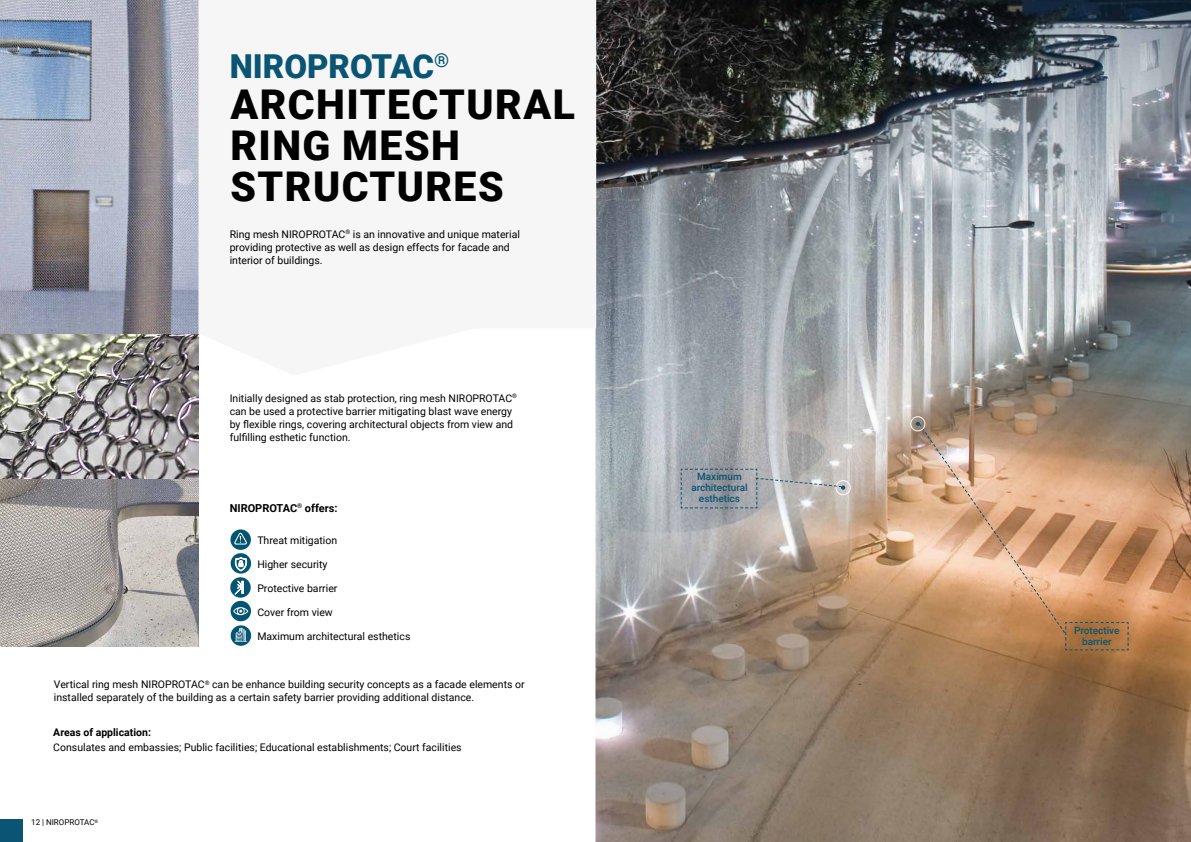
<style>
.page{position:relative;width:1191px;height:842px;background:#fff}
.page>*{position:absolute;margin:0;border:0;box-sizing:border-box;transform-origin:0 0}
.t1{font:900 41px/41px "Roboto";letter-spacing:.035em;color:#000}
.t2{font:900 33px "Roboto";color:#095573}
.t3{font:700 11px "Roboto";color:#000}
.t4{font:10.5px/13px "Roboto";color:#000}
.t5{font:700 10.5px "Roboto";color:#000}
.t6{font:500 10px/11px "Roboto";color:#095573;text-align:center}
.t7{font:8px "Roboto";color:#000}
</style>
<div class="page">
<img style="left:595px;top:0;width:596px;height:842px">
<svg style="left:198px;top:0;width:398px;height:376px;fill:#f6f6f6"></svg>
<img style="left:0;top:0;width:198px;height:646px">
<div style="left:0;top:819px;width:23px;height:23px;background:#095573"></div>
<div style="left:835px;top:480px;width:15px;height:15px;border:1px solid #fff;border-radius:50%"></div>
<svg style="left:680px;top:468px;width:165px;height:41px;background:#aaacaf"></svg>
<div style="left:910px;top:416px;width:15px;height:15px;border:1px solid #fff;border-radius:50%"></div>
<svg style="left:915px;top:422px;width:214px;height:229px;background:#cb9e79"></svg>
<svg style="left:230px;top:555px;width:21px;height:19px"></svg>
<div style="left:231px;top:553px;width:20px;height:21px;background:#045573;border-radius:50%"></div>
<svg style="left:235px;top:553px;width:12px;height:18px"></svg>
<svg style="left:232px;top:600px;width:19px;height:22px"></svg>
<div style="left:230px;top:601px;width:21px;height:20px;background:#045573;border-radius:50%"></div>
<svg style="left:233px;top:607px;width:15px;height:8px"></svg>
<svg style="left:230px;top:529px;width:21px;height:21px"></svg>
<svg style="left:234px;top:533px;width:13px;height:12px"></svg>
<svg style="left:230px;top:577px;width:21px;height:21px"></svg>
<svg style="left:235px;top:581px;width:9px;height:13px"></svg>
<svg style="left:230px;top:625px;width:22px;height:21px"></svg>
<div style="left:231px;top:625px;width:20px;height:21px;background:#045573;border-radius:50%"></div>
<svg style="left:234px;top:628px;width:13px;height:14px"></svg>
<h2 class="t2" style="left:230px;top:43px;width:221px">NIROPROTAC<sup>®</sup></h2>
<h1 class="t1" style="left:230px;top:82px;width:346px">ARCHITECTURAL<br>RING MESH<br>STRUCTURES</h1>
<p class="t4" style="left:230px;top:227px;width:292px">Ring mesh NIROPROTAC<sup>®</sup> is an innovative and unique material providing protective as well as design effects for facade and interior of buildings.</p>
<p class="t4" style="left:230px;top:391px;width:289px">Initially designed as stab protection, ring mesh NIROPROTAC<sup>® </sup>can be used a protective barrier mitigating blast wave energy by flexible rings, covering architectural objects from view and fulfilling esthetic function.</p>
<p class="t3" style="left:230px;top:500px;width:109px">NIROPROTAC<sup>®</sup> offers:</p>
<p class="t4" style="left:257px;top:534px;width:81px">Threat mitigation</p>
<p class="t4" style="left:257px;top:558px;width:72px">Higher security</p>
<p class="t4" style="left:257px;top:582px;width:82px">Protective barrier</p>
<p class="t4" style="left:257px;top:606px;width:77px">Cover from view</p>
<p class="t4" style="left:257px;top:630px;width:155px">Maximum architectural esthetics</p>
<p class="t4" style="left:54px;top:677px;width:472px">Vertical ring mesh NIROPROTAC<sup>®</sup> can be enhance building security concepts as a facade elements or installed separately of the building as a certain safety barrier providing additional distance.</p>
<p class="t5" style="left:53px;top:725px;width:99px">Areas of application:</p>
<p class="t4" style="left:53px;top:741px;width:410px">Consulates and embassies; Public facilities; Educational establishments; Court facilities</p>
<p class="t7" style="left:31px;top:817px;width:69px">12 | NIROPROTAC<sup>®</sup></p>
<p class="t6" style="left:691px;top:470px;width:58px">Maximum architectural esthetics</p>
<p class="t6" style="left:1074px;top:624px;width:47px">Protective barrier</p>
</div>
